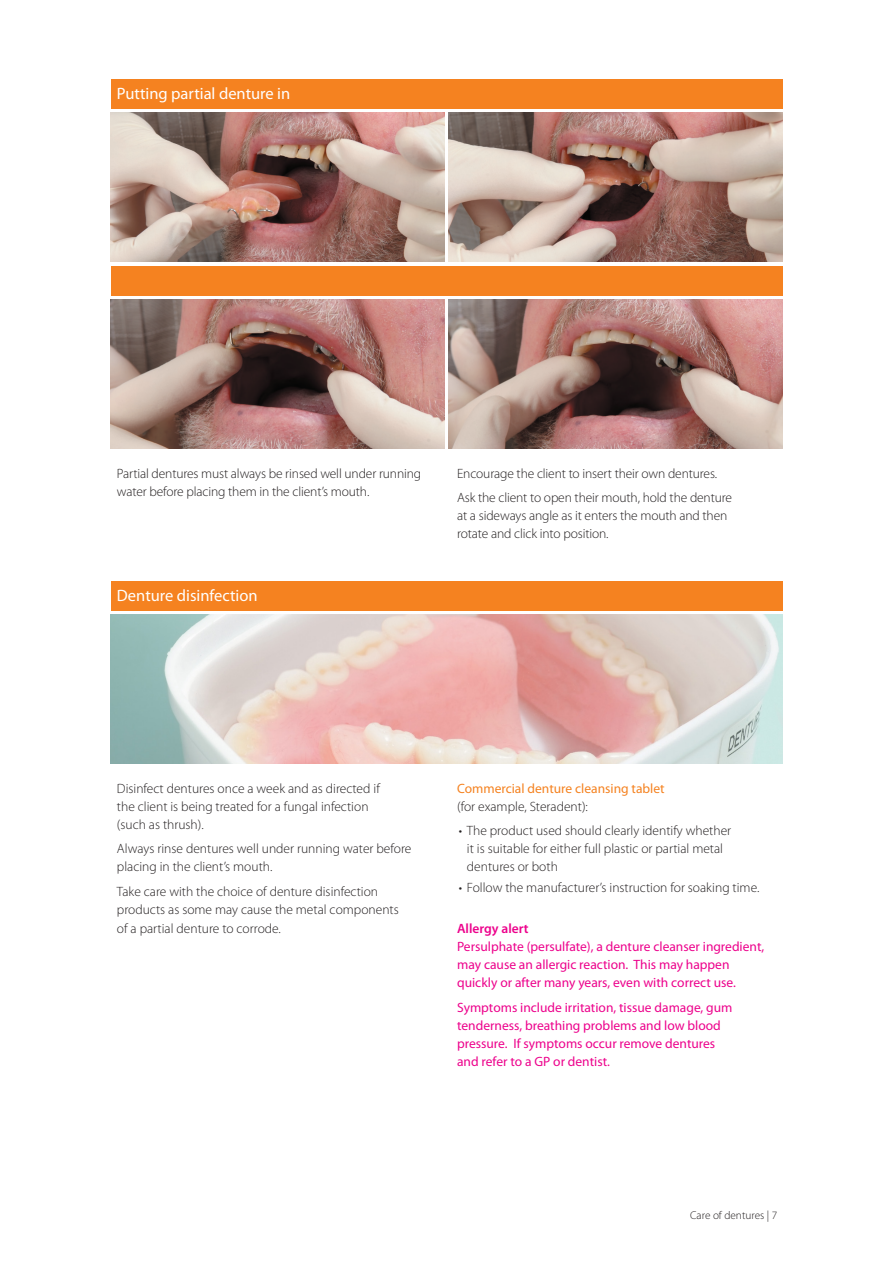
<style>
.page{position:relative;width:893px;height:1263px;background:#fff}
.page>*{position:absolute;margin:0;border:0;box-sizing:border-box;transform-origin:0 0}
.bullets_without_dots{font:16.5px "Myriad Pro";color:#fff}
.caution{font:13.5px/18px "Myriad Pro";color:#ed028c}
.Body_copy_9_on_12{font:300 13.5px/18px "Myriad Pro";color:#231f20}
.bullets_without_dots-2{font:300 13.5px/18px "Myriad Pro";letter-spacing:-.01em;color:#231f20}
.bullets{font:300 13.5px/18px "Myriad Pro";color:#231f20}
.Body_copy_9_on_12-2{font:13.5px/18px "Myriad Pro";color:#f58220}
.bullets-2{font:300 11.25px "Myriad Pro";color:#231f20}
.s1{font-weight:300;color:#231f20}
.s2{font-weight:600}
</style>
<div class="page">
<img style="left:111px;top:113px;width:333px;height:148px">
<img style="left:449px;top:113px;width:333px;height:148px">
<img style="left:111px;top:300px;width:333px;height:149px">
<div style="left:111px;top:79px;width:671px;height:29px;background:#f58220"></div>
<img style="left:449px;top:300px;width:333px;height:149px">
<div style="left:111px;top:266px;width:671px;height:30px;background:#f58220"></div>
<img style="left:111px;top:615px;width:671px;height:149px">
<div style="left:111px;top:581px;width:671px;height:30px;background:#f58220"></div>
<p class="bullets_without_dots" style="left:117px;top:85px;width:175px">Putting partial denture in</p>
<p class="bullets_without_dots-2" style="left:117px;top:465px;width:306px">Partial dentures must always be rinsed well under running water before placing them in the client’s mouth.</p>
<p class="bullets_without_dots-2" style="left:457px;top:465px;width:261px">Encourage the client to insert their own dentures.</p>
<p class="bullets_without_dots-2" style="left:457px;top:489px;width:276px">Ask the client to open their mouth, hold the denture at a sideways angle as it enters the mouth and then rotate and click into position.</p>
<p class="bullets_without_dots" style="left:117px;top:587px;width:142px">Denture disinfection</p>
<p class="Body_copy_9_on_12" style="left:117px;top:780px;width:264px">Disinfect dentures once a week and as directed if the client is being treated for a fungal infection (such as thrush).</p>
<p class="Body_copy_9_on_12" style="left:117px;top:840px;width:296px">Always rinse dentures well under running water before placing in the client’s mouth.</p>
<p class="Body_copy_9_on_12" style="left:117px;top:882px;width:283px">Take care with the choice of denture disinfection products as some may cause the metal components of a partial denture to corrode.</p>
<p class="Body_copy_9_on_12-2" style="left:457px;top:780px;width:209px">Commercial denture cleansing tablet <span class="s1">(for example, Steradent):</span></p>
<p class="bullets" style="left:467px;top:822px;width:266px;text-indent:-8px">• The product used should clearly identify whether it is suitable for either full plastic or partial metal dentures or both</p>
<p class="bullets" style="left:459px;top:879px;width:302px">• Follow the manufacturer’s instruction for soaking time.</p>
<p class="caution" style="left:457px;top:920px;width:309px"><span class="s2">Allergy alert<br></span>Persulphate (persulfate), a denture cleanser ingredient, may cause an allergic reaction. This may happen quickly or after many years, even with correct use.</p>
<p class="caution" style="left:457px;top:998px;width:277px">Symptoms include irritation, tissue damage, gum tenderness, breathing problems and low blood pressure. If symptoms occur remove dentures and refer to a GP or dentist.</p>
<p class="bullets-2" style="left:690px;top:1209px;width:88px">Care of dentures | 7</p>
</div>
